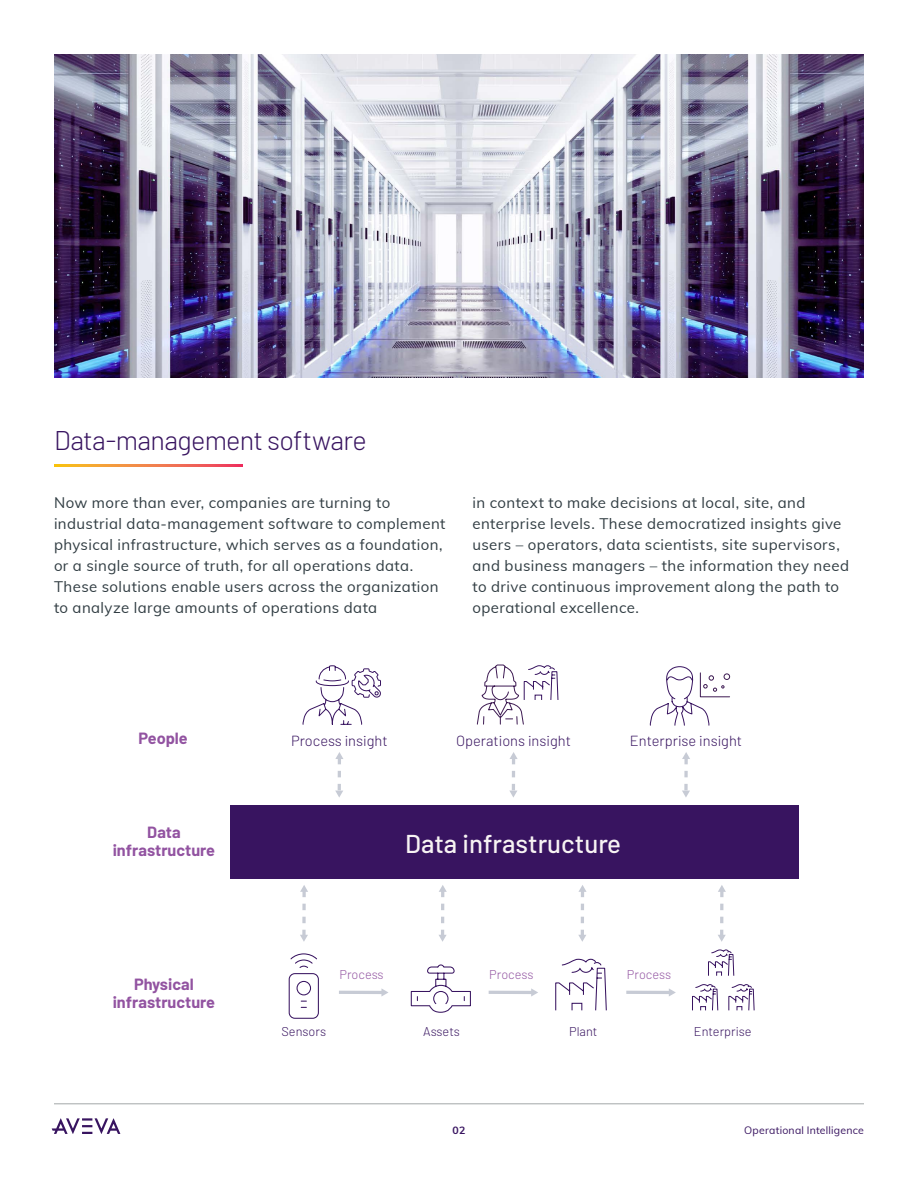
<style>
.page{position:relative;width:918px;height:1188px;background:#fff}
.page>*{position:absolute;margin:0;border:0;box-sizing:border-box;transform-origin:0 0}
.REBRAND_-_H3_Interna{font:300 27px "Barlow";letter-spacing:-.025em;color:#381460}
.t1{font:500 25.95px "Barlow";color:#f7f3f3}
.t2{font:700 16.2px/17.9px "Barlow";color:#9253a1;text-align:center}
.Body_Copy{font:15px/21px "Muli";letter-spacing:.025em;color:#303c42}
.t3{font:300 14.7px "Barlow";color:#381460}
.t4{font:300 12.75px "Barlow";color:#381460}
.t5{font:300 12.75px "Barlow";color:#9253a1}
.t6{font:10.5px "Muli";letter-spacing:.02em;color:#381460}
.t7{font:700 10.5px "Muli";color:#381460}
</style>
<div class="page">
<hr style="left:54px;top:1104px;width:810px;height:1px;background:#a3a7a9">
<svg style="left:52px;top:1118px;width:68px;height:16px"></svg>
<svg style="left:54px;top:465px;width:189px;height:1px"></svg>
<div style="left:230px;top:806px;width:569px;height:73px;background:#381460"></div>
<svg style="left:300px;top:885px;width:8px;height:57px"></svg>
<svg style="left:335px;top:752px;width:8px;height:46px"></svg>
<svg style="left:509px;top:752px;width:9px;height:46px"></svg>
<svg style="left:682px;top:752px;width:8px;height:45px"></svg>
<hr style="left:339px;top:991px;width:44px;height:3px;background:#c7cbd5">
<svg style="left:381px;top:988px;width:7px;height:9px"></svg>
<hr style="left:489px;top:991px;width:43px;height:3px;background:#c7cbd5">
<svg style="left:531px;top:988px;width:7px;height:9px"></svg>
<hr style="left:626px;top:991px;width:44px;height:3px;background:#c7cbd5">
<svg style="left:669px;top:988px;width:7px;height:8px"></svg>
<svg style="left:439px;top:885px;width:8px;height:57px"></svg>
<svg style="left:578px;top:885px;width:9px;height:57px"></svg>
<svg style="left:718px;top:885px;width:8px;height:57px"></svg>
<svg style="left:410px;top:964px;width:61px;height:49px"></svg>
<svg style="left:555px;top:958px;width:52px;height:53px"></svg>
<svg style="left:708px;top:949px;width:27px;height:27px"></svg>
<svg style="left:692px;top:984px;width:27px;height:27px"></svg>
<svg style="left:728px;top:984px;width:27px;height:27px"></svg>
<svg style="left:476px;top:664px;width:83px;height:61px"></svg>
<svg style="left:302px;top:665px;width:79px;height:60px"></svg>
<svg style="left:649px;top:666px;width:82px;height:60px"></svg>
<svg style="left:288px;top:953px;width:31px;height:66px"></svg>
<img style="left:54px;top:54px;width:810px;height:324px">
<p class="REBRAND_-_H3_Interna" style="left:54px;top:423px;width:314px">Data-management software</p>
<p class="Body_Copy" style="left:54px;top:492px;width:393px">Now more than ever, companies are turning to industrial data-management software to complement physical infrastructure, which serves as a foundation, or a single source of truth, for all operations data.<br>These solutions enable users across the organization to analyze large amounts of operations data</p>
<p class="Body_Copy" style="left:472px;top:492px;width:378px">in context to make decisions at local, site, and enterprise levels. These democratized insights give users – operators, data scientists, site supervisors, and business managers – the information they need to drive continuous improvement along the path to operational excellence.</p>
<p class="t2" style="left:139px;top:730px;width:51px">People</p>
<p class="t3" style="left:291px;top:731px;width:98px">Process insight</p>
<p class="t3" style="left:456px;top:731px;width:116px">Operations insight</p>
<p class="t3" style="left:630px;top:731px;width:114px">Enterprise insight</p>
<p class="t2" style="left:113px;top:823px;width:104px">Data infrastructure</p>
<p class="t2" style="left:113px;top:975px;width:104px">Physical infrastructure</p>
<p class="t1" style="left:405px;top:827px;width:218px">Data infrastructure</p>
<p class="t5" style="left:340px;top:967px;width:46px">Process</p>
<p class="t5" style="left:489px;top:967px;width:46px">Process</p>
<p class="t5" style="left:627px;top:967px;width:46px">Process</p>
<p class="t4" style="left:281px;top:1023px;width:46px">Sensors</p>
<p class="t4" style="left:423px;top:1023px;width:38px">Assets</p>
<p class="t4" style="left:569px;top:1023px;width:30px">Plant</p>
<p class="t4" style="left:694px;top:1023px;width:59px">Enterprise</p>
<p class="t7" style="left:453px;top:1123px;width:14px">02</p>
<p class="t6" style="left:744px;top:1122px;width:121px">Operational Intelligence</p>
</div>
